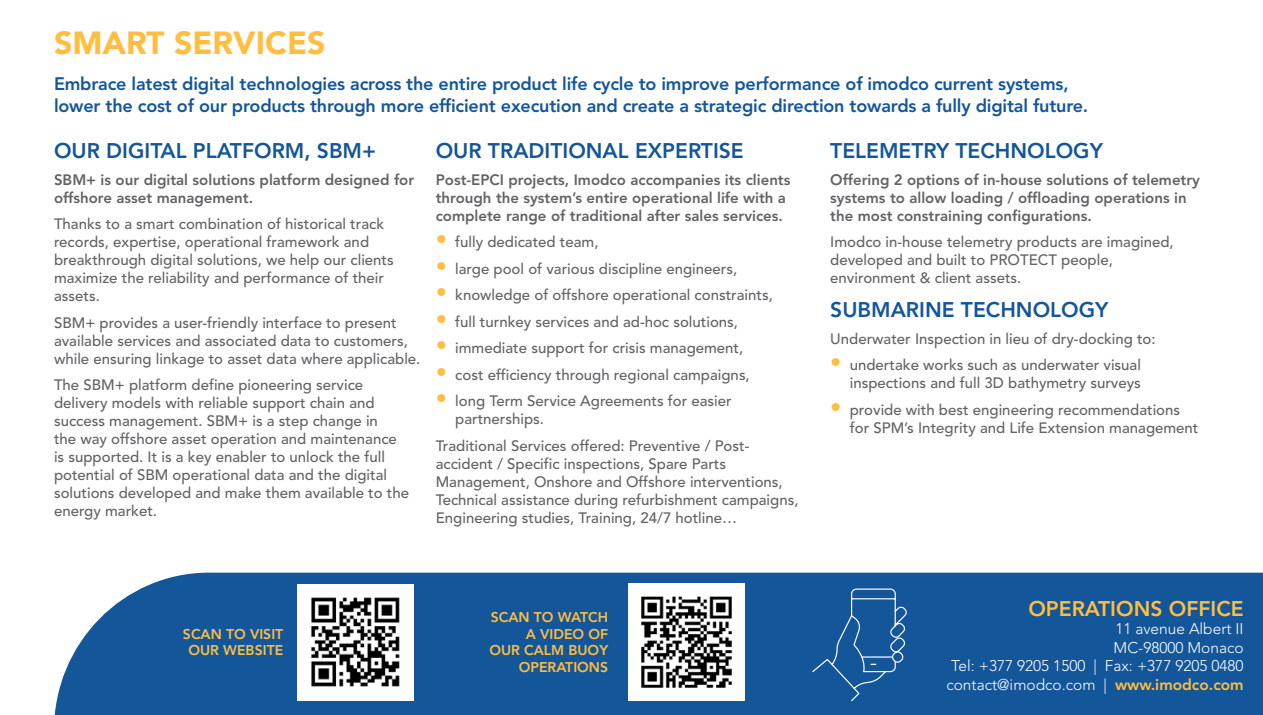
<style>
.page{position:relative;width:1263px;height:715px;background:#fff}
.page>*{position:absolute;margin:0;border:0;box-sizing:border-box;transform-origin:0 0}
.TITRE_JAUNE{font:900 31.95px "Avenir LT Com";color:#ffbe3f}
.t1{font:800 21px "Avenir LT Std";color:#14569a}
.t2{font:800 21px "Avenir LT Std";color:#ffbe3f}
.t3{font:800 18px/21.6px "Avenir LT Std";letter-spacing:-.01em;color:#14569a}
.t4{font:300 15.45px/18.6px "Avenir LT Std";color:#fff}
.t5{font:500 15px/18px "Avenir LT Std";color:#636366}
.t6{font:800 15px/18px "Avenir LT Std";color:#636366}
.t7{font:800 14.1px/16.8px "Avenir LT Std";color:#ffbe3f;text-align:center}
.s1{font-weight:800;font-size:22.5px;color:#ffbe3f}
.s2{font-weight:800;color:#ffbe3f}
</style>
<div class="page">
<div style="left:54px;top:572px;width:1209px;height:142px;background:#14569a"></div>
<svg style="left:811px;top:587px;width:97px;height:115px"></svg>
<img style="left:628px;top:583px;width:117px;height:116px">
<img style="left:297px;top:584px;width:117px;height:115px">
<p class="TITRE_JAUNE" style="left:54px;top:23px;width:273px">SMART SERVICES</p>
<p class="t3" style="left:54px;top:73px;width:1036px">Embrace latest digital technologies across the entire product life cycle to improve performance of imodco current systems, lower the cost of our products through more efficient execution and create a strategic direction towards a fully digital future.</p>
<p class="t1" style="left:54px;top:138px;width:324px">OUR DIGITAL PLATFORM, SBM+</p>
<p class="t6" style="left:54px;top:170px;width:362px">SBM+ is our digital solutions platform designed for offshore asset management.</p>
<p class="t5" style="left:54px;top:215px;width:341px">Thanks to a smart combination of historical track records, expertise, operational framework and breakthrough digital solutions, we help our clients maximize the reliability and performance of their assets.</p>
<p class="t5" style="left:54px;top:314px;width:368px">SBM+ provides a user-friendly interface to present available services and associated data to customers, while ensuring linkage to asset data where applicable.</p>
<p class="t5" style="left:54px;top:376px;width:357px">The SBM+ platform define pioneering service delivery models with reliable support chain and success management. SBM+ is a step change in<br>the way offshore asset operation and maintenance is supported. It is a key enabler to unlock the full potential of SBM operational data and the digital solutions developed and make them available to the energy market.</p>
<p class="t1" style="left:436px;top:138px;width:310px">OUR TRADITIONAL EXPERTISE</p>
<p class="t6" style="left:436px;top:170px;width:356px">Post-EPCI projects, Imodco accompanies its clients through the system’s entire operational life with a complete range of traditional after sales services.</p>
<p class="t5" style="left:436px;top:233px;width:164px"><span class="s1">•</span> fully dedicated team,</p>
<p class="t5" style="left:436px;top:260px;width:303px"><span class="s1">•</span> large pool of various discipline engineers,</p>
<p class="t5" style="left:436px;top:286px;width:339px"><span class="s1">•</span> knowledge of offshore operational constraints,</p>
<p class="t5" style="left:436px;top:313px;width:304px"><span class="s1">•</span> full turnkey services and ad-hoc solutions,</p>
<p class="t5" style="left:436px;top:339px;width:309px"><span class="s1">•</span> immediate support for crisis management,</p>
<p class="t5" style="left:436px;top:366px;width:316px"><span class="s1">•</span> cost efficiency through regional campaigns,</p>
<p class="t5" style="left:455px;top:392px;width:278px;text-indent:-20px"><span class="s1">•</span> long Term Service Agreements for easier partnerships.</p>
<p class="t5" style="left:436px;top:437px;width:364px">Traditional Services offered: Preventive / Post&shy;accident / Specific inspections, Spare Parts Management, Onshore and Offshore interventions, Technical assistance during refurbishment campaigns, Engineering studies, Training, 24/7 hotline…</p>
<p class="t7" style="left:183px;top:625px;width:102px">SCAN TO VISIT<br>OUR WEBSITE</p>
<p class="t7" style="left:489px;top:608px;width:120px;text-align:right">SCAN TO WATCH<br>A VIDEO OF<br>OUR CALM BUOY<br>OPERATIONS</p>
<p class="t1" style="left:830px;top:138px;width:274px">TELEMETRY TECHNOLOGY</p>
<p class="t6" style="left:830px;top:170px;width:371px">Offering 2 options of in-house solutions of telemetry systems to allow loading / offloading operations in the most constraining configurations.</p>
<p class="t5" style="left:830px;top:233px;width:345px">Imodco in-house telemetry products are imagined, developed and built to PROTECT people, environment &amp; client assets.</p>
<p class="t1" style="left:830px;top:297px;width:280px">SUBMARINE TECHNOLOGY</p>
<p class="t5" style="left:830px;top:330px;width:327px">Underwater Inspection in lieu of dry-docking to:</p>
<p class="t5" style="left:830px;top:356px;width:312px;text-align:right"><span class="s1">•</span> undertake works such as underwater visual inspections and full 3D bathymetry surveys</p>
<p class="t5" style="left:850px;top:401px;width:350px;text-indent:-20px"><span class="s1">•</span> provide with best engineering recommendations for SPM’s Integrity and Life Extension management</p>
<p class="t2" style="left:1028px;top:595px;width:217px">OPERATIONS OFFICE</p>
<p class="t4" style="left:1113px;top:619px;width:132px">11 avenue Albert II<br>MC-98000 Monaco</p>
<p class="t4" style="left:951px;top:656px;width:294px">Tel: +377 9205 1500 | Fax: +377 9205 0480</p>
<p class="t4" style="left:946px;top:675px;width:299px">contact@imodco.com | <span class="s2">www.imodco.com</span></p>
</div>
